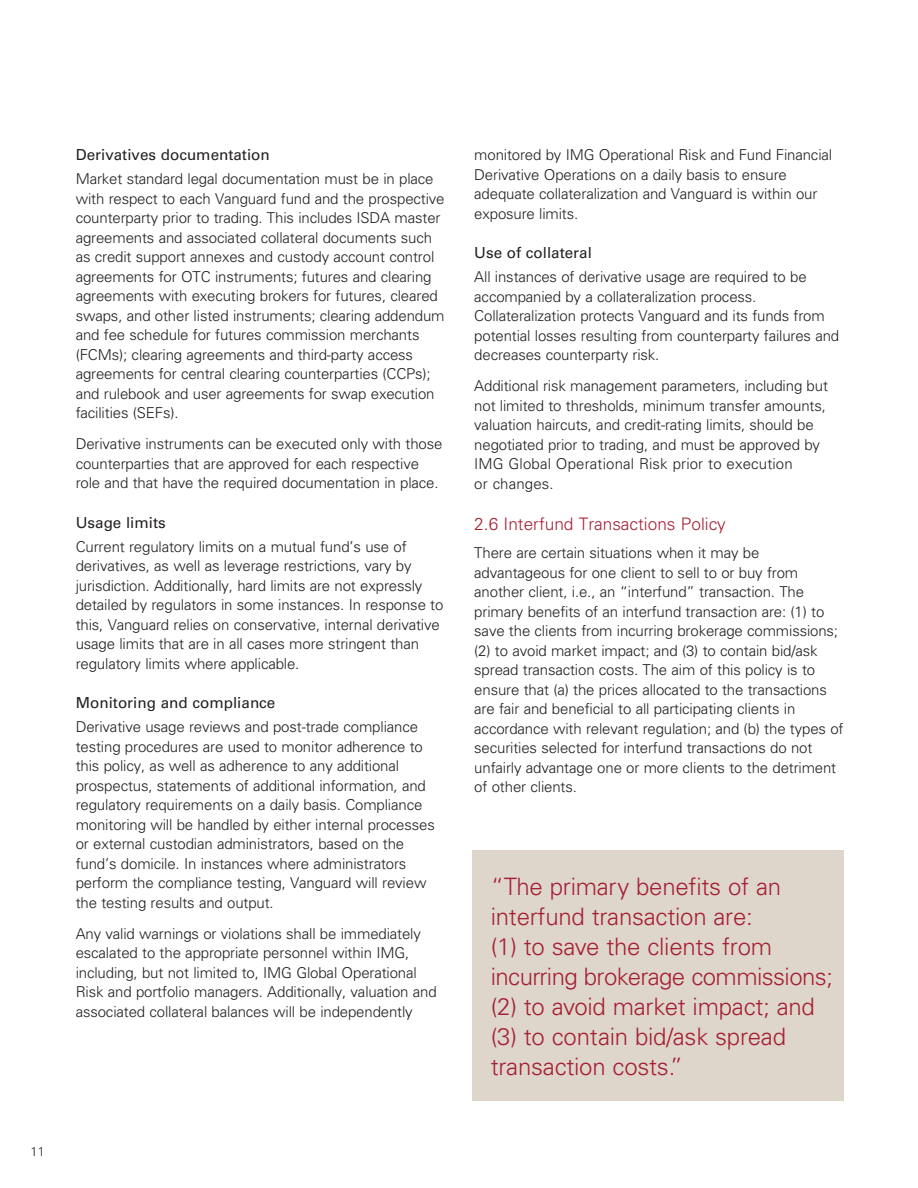
<style>
.page{position:relative;width:918px;height:1188px;background:#fff}
.page>*{position:absolute;margin:0;border:0;box-sizing:border-box;transform-origin:0 0}
.Callout{font:300 24px/30px "Univers LT Std";letter-spacing:-.01em;color:#a62035}
.B_head{font:300 17.25px "Univers LT Std";color:#a62035}
.C_head{font:15.15px "Univers LT Std";color:#231f20}
.Body{font:300 15px/19.5px "Univers LT Std";letter-spacing:-.01em;color:#231f20}
.t1{font:300 12.75px "Univers LT Std";color:#231f20}
</style>
<div class="page">
<div style="left:473px;top:850px;width:371px;height:251px;background:#ded6cb"></div>
<p class="t1" style="left:31px;top:1144px;width:16px">11</p>
<p class="C_head" style="left:76px;top:146px;width:196px">Derivatives documentation</p>
<p class="Body" style="left:76px;top:169px;width:370px">Market standard legal documentation must be in place with respect to each Vanguard fund and the prospective counterparty prior to trading. This includes ISDA master agreements and associated collateral documents such as credit support annexes and custody account control agreements for OTC instruments; futures and clearing agreements with executing brokers for futures, cleared swaps, and other listed instruments; clearing addendum and fee schedule for futures commission merchants (FCMs); clearing agreements and third-party access agreements for central clearing counterparties (CCPs); and rulebook and user agreements for swap execution facilities (SEFs).</p>
<p class="Body" style="left:76px;top:434px;width:368px">Derivative instruments can be executed only with those counterparties that are approved for each respective role and that have the required documentation in place.</p>
<p class="C_head" style="left:76px;top:513px;width:92px">Usage limits</p>
<p class="Body" style="left:76px;top:537px;width:369px">Current regulatory limits on a mutual fund’s use of derivatives, as well as leverage restrictions, vary by jurisdiction. Additionally, hard limits are not expressly detailed by regulators in some instances. In response to this, Vanguard relies on conservative, internal derivative usage limits that are in all cases more stringent than regulatory limits where applicable.</p>
<p class="C_head" style="left:76px;top:694px;width:201px">Monitoring and compliance</p>
<p class="Body" style="left:76px;top:717px;width:361px">Derivative usage reviews and post-trade compliance testing procedures are used to monitor adherence to this policy, as well as adherence to any additional prospectus, statements of additional information, and regulatory requirements on a daily basis. Compliance monitoring will be handled by either internal processes or external custodian administrators, based on the fund’s domicile. In instances where administrators perform the compliance testing, Vanguard will review the testing results and output.</p>
<p class="Body" style="left:76px;top:924px;width:363px">Any valid warnings or violations shall be immediately escalated to the appropriate personnel within IMG, including, but not limited to, IMG Global Operational Risk and portfolio managers. Additionally, valuation and associated collateral balances will be independently</p>
<p class="Body" style="left:474px;top:145px;width:359px">monitored by IMG Operational Risk and Fund Financial Derivative Operations on a daily basis to ensure adequate collateralization and Vanguard is within our exposure limits.</p>
<p class="C_head" style="left:474px;top:244px;width:119px">Use of collateral</p>
<p class="Body" style="left:474px;top:267px;width:367px">All instances of derivative usage are required to be accompanied by a collateralization process.<br>Collateralization protects Vanguard and its funds from potential losses resulting from counterparty failures and decreases counterparty risk.</p>
<p class="Body" style="left:474px;top:376px;width:355px">Additional risk management parameters, including but not limited to thresholds, minimum transfer amounts, valuation haircuts, and credit-rating limits, should be negotiated prior to trading, and must be approved by IMG Global Operational Risk prior to execution<br>or changes.</p>
<p class="B_head" style="left:474px;top:513px;width:253px">2.6 Interfund Transactions Policy</p>
<p class="Body" style="left:474px;top:543px;width:371px">There are certain situations when it may be advantageous for one client to sell to or buy from another client, i.e., an “interfund” transaction. The primary benefits of an interfund transaction are: (1) to save the clients from incurring brokerage commissions; (2) to avoid market impact; and (3) to contain bid/ask spread transaction costs. The aim of this policy is to ensure that (a) the prices allocated to the transactions are fair and beneficial to all participating clients in accordance with relevant regulation; and (b) the types of securities selected for interfund transactions do not unfairly advantage one or more clients to the detriment of other clients.</p>
<p class="Callout" style="left:491px;top:871px;width:344px">“The primary benefits of an interfund transaction are:<br>(1) to save the clients from incurring brokerage commissions; (2) to avoid market impact; and (3) to contain bid/ask spread transaction costs.”</p>
</div>
